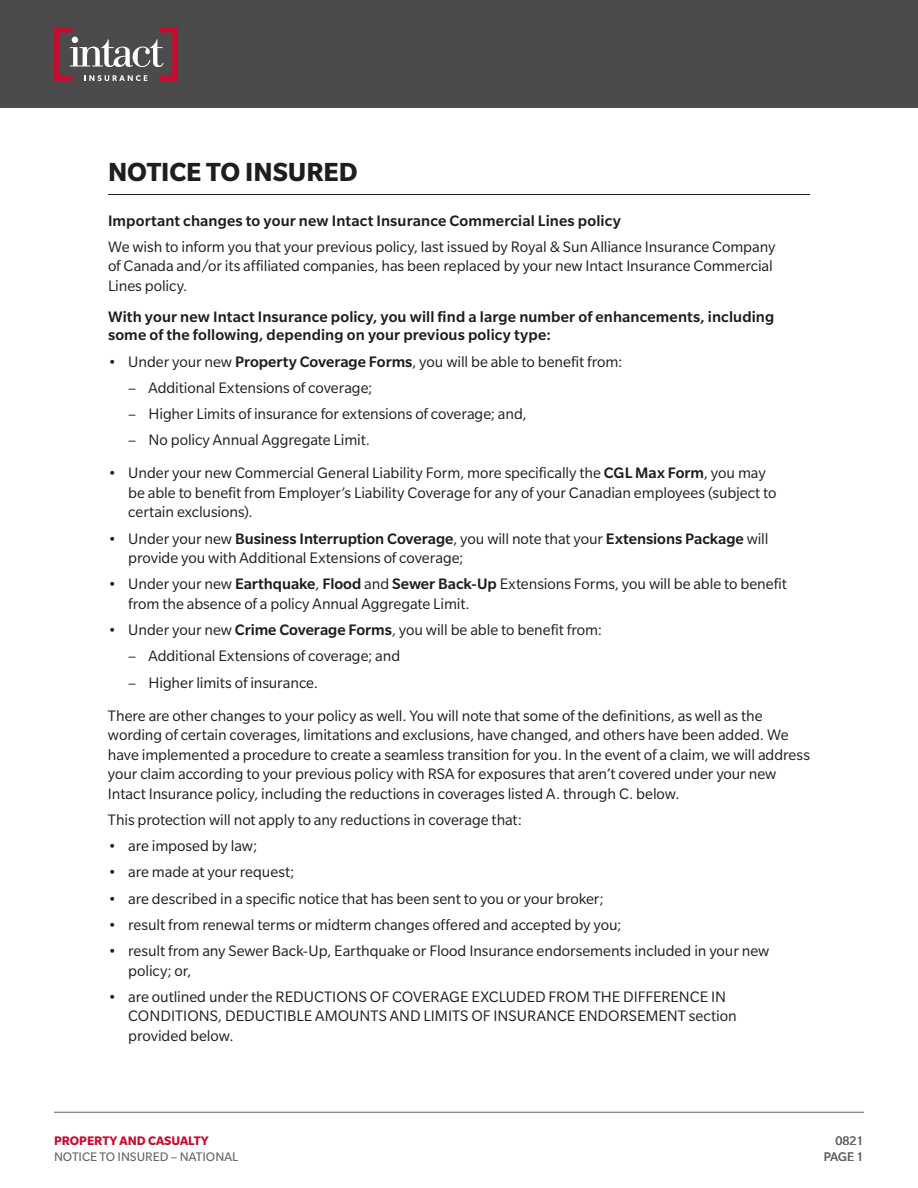
<style>
.page{position:relative;width:918px;height:1188px;background:#fff}
.page>*{position:absolute;margin:0;border:0;box-sizing:border-box;transform-origin:0 0}
.t1{font:700 28.5px "Slate Std";color:#1e1e1e}
.Body{font:16.5px/19.5px "Slate Std";letter-spacing:-.005em;color:#1e1e1e}
.t2{font:500 16.5px/18px "Slate Std";letter-spacing:.01em;color:#1e1e1e}
.t3{font:13.5px/16.2px "Slate Std";color:#666;text-align:right}
.t4{font:700 13.5px "Slate Std";color:#c60c30}
.s1{font-weight:500}
</style>
<div class="page">
<div style="left:0;top:0;width:918px;height:108px;background:#4b4b4b"></div>
<svg style="left:54px;top:27px;width:124px;height:54px"></svg>
<hr style="left:54px;top:1112px;width:810px;height:1px;background:#666">
<hr style="left:108px;top:194px;width:702px;height:1px;background:#1e1e1e">
<p class="t1" style="left:108px;top:156px;width:251px">NOTICE TO INSURED</p>
<h1 class="t2" style="left:108px;top:211px;width:514px">Important changes to your new Intact Insurance Commercial Lines policy</h1>
<p class="Body" style="left:108px;top:237px;width:669px">We wish to inform you that your previous policy, last issued by Royal &amp; Sun Alliance Insurance Company of Canada and/or its affiliated companies, has been replaced by your new Intact Insurance Commercial<br>Lines policy.</p>
<h2 class="t2" style="left:108px;top:308px;width:668px">With your new Intact Insurance policy, you will find a large number of enhancements, including some of the following, depending on your previous policy type:</h2>
<p class="Body" style="left:108px;top:352px;width:516px">• Under your new <span class="s1">Property Coverage Forms</span>, you will be able to benefit from:</p>
<p class="Body" style="left:128px;top:378px;width:246px">– Additional Extensions of coverage;</p>
<p class="Body" style="left:128px;top:404px;width:400px">– Higher Limits of insurance for extensions of coverage; and,</p>
<p class="Body" style="left:128px;top:430px;width:243px">– No policy Annual Aggregate Limit.</p>
<p class="Body" style="left:128px;top:463px;width:650px;text-indent:-20px">• Under your new Commercial General Liability Form, more specifically the <span class="s1">CGL Max Form</span>, you may be able to benefit from Employer’s Liability Coverage for any of your Canadian employees (subject to certain exclusions).</p>
<p class="Body" style="left:128px;top:529px;width:642px;text-indent:-20px">• Under your new <span class="s1">Business Interruption Coverage</span>, you will note that your <span class="s1">Extensions Package</span> will provide you with Additional Extensions of coverage;</p>
<p class="Body" style="left:128px;top:574px;width:660px;text-indent:-20px">• Under your new <span class="s1">Earthquake</span>, <span class="s1">Flood</span> and <span class="s1">Sewer Back-Up</span> Extensions Forms, you will be able to benefit from the absence of a policy Annual Aggregate Limit.</p>
<p class="Body" style="left:108px;top:620px;width:495px">• Under your new <span class="s1">Crime Coverage Forms</span>, you will be able to benefit from:</p>
<p class="Body" style="left:128px;top:646px;width:273px">– Additional Extensions of coverage; and</p>
<p class="Body" style="left:128px;top:673px;width:191px">– Higher limits of insurance.</p>
<p class="Body" style="left:108px;top:706px;width:703px">There are other changes to your policy as well. You will note that some of the definitions, as well as the wording of certain coverages, limitations and exclusions, have changed, and others have been added. We have implemented a procedure to create a seamless transition for you. In the event of a claim, we will address your claim according to your previous policy with RSA for exposures that aren’t covered under your new Intact Insurance policy, including the reductions in coverages listed A. through C. below.</p>
<p class="Body" style="left:108px;top:810px;width:415px">This protection will not apply to any reductions in coverage that:</p>
<p class="Body" style="left:108px;top:836px;width:151px">• are imposed by law;</p>
<p class="Body" style="left:108px;top:862px;width:188px">• are made at your request;</p>
<p class="Body" style="left:108px;top:889px;width:497px">• are described in a specific notice that has been sent to you or your broker;</p>
<p class="Body" style="left:108px;top:915px;width:515px">• result from renewal terms or midterm changes offered and accepted by you;</p>
<p class="Body" style="left:128px;top:941px;width:643px;text-indent:-20px">• result from any Sewer Back-Up, Earthquake or Flood Insurance endorsements included in your new policy; or,</p>
<p class="Body" style="left:128px;top:987px;width:610px;text-indent:-20px">• are outlined under the REDUCTIONS OF COVERAGE EXCLUDED FROM THE DIFFERENCE IN<br>CONDITIONS, DEDUCTIBLE AMOUNTS AND LIMITS OF INSURANCE ENDORSEMENT section provided below.</p>
<p class="t4" style="left:54px;top:1133px;width:156px">PROPERTY AND CASUALTY</p>
<p class="t3" style="left:54px;top:1149px;width:186px">NOTICE TO INSURED – NATIONAL</p>
<p class="t3" style="left:824px;top:1132px;width:41px">0821<br>PAGE 1</p>
</div>
